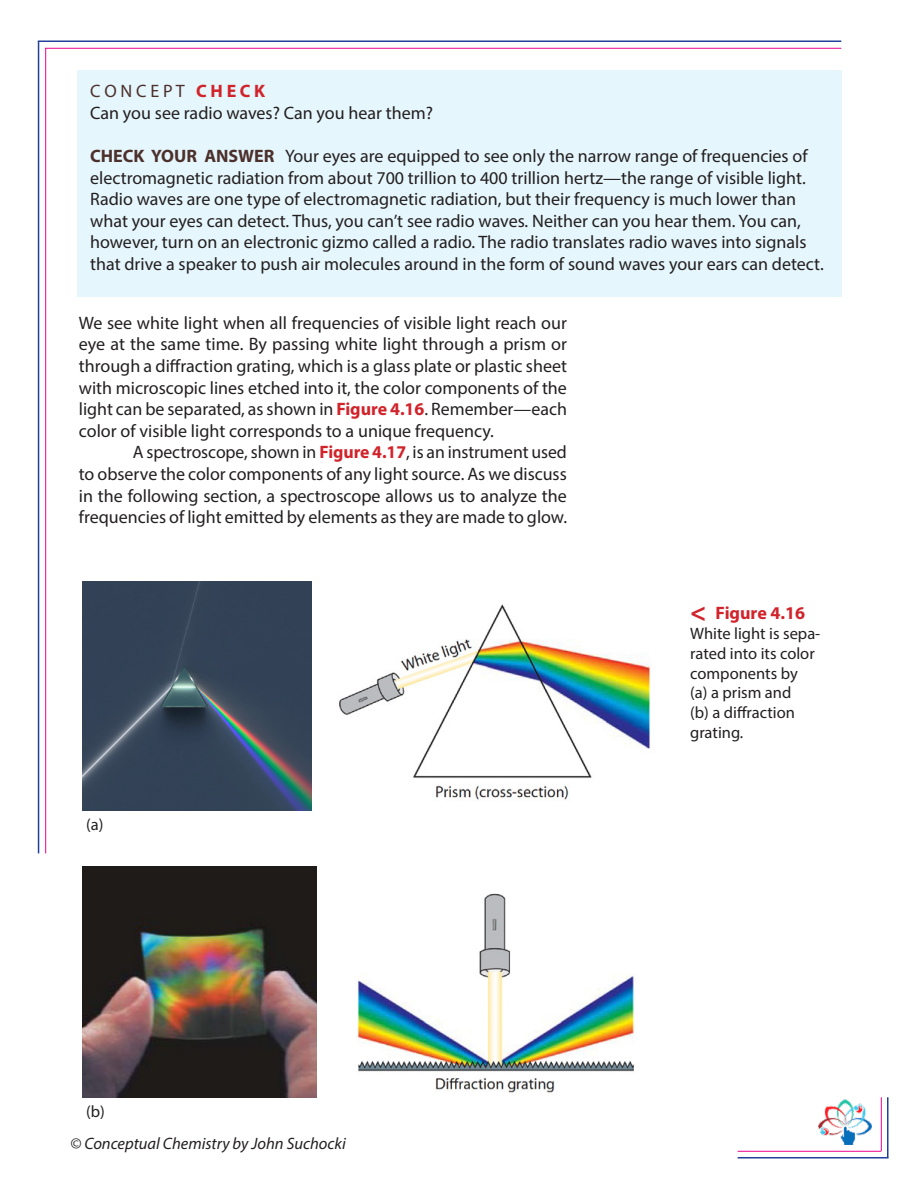
<style>
.page{position:relative;width:918px;height:1188px;background:#fff}
.page>*{position:absolute;margin:0;border:0;box-sizing:border-box;transform-origin:0 0}
.Concept_Check{font:18px/21.6px "Myriad Pro";color:#231f20;text-align:justify}
.Concept_Check-2{font:18px "Myriad Pro";color:#4c302c}
.t1{font:700 18px "Myriad Pro";color:#d1232a}
.t2{font:16.5px/19.8px "Myriad Pro";color:#231f20}
.t3{font:italic 16.5px "Myriad Pro";color:#231f20}
.s1{font-weight:700;color:#d1232a}
.s2{font-weight:700;color:#4c302c}
.s3{font-size:27px}
</style>
<div class="page">
<img style="left:818px;top:1099px;width:53px;height:45px">
<hr style="left:38px;top:41px;width:1px;height:812px;background:#223f99">
<hr style="left:38px;top:40px;width:803px;height:2px;background:#223f99">
<hr style="left:45px;top:48px;width:1px;height:805px;background:#ed028c">
<hr style="left:45px;top:48px;width:796px;height:1px;background:#ed028c">
<hr style="left:887px;top:1097px;width:2px;height:61px;background:#223f99">
<hr style="left:738px;top:1157px;width:151px;height:2px;background:#223f99">
<hr style="left:881px;top:1097px;width:1px;height:54px;background:#ed028c">
<hr style="left:738px;top:1151px;width:143px;height:1px;background:#ed028c">
<div style="left:77px;top:70px;width:764px;height:227px;background:#e5f6fc"></div>
<img style="left:83px;top:582px;width:229px;height:229px">
<img style="left:339px;top:604px;width:311px;height:196px">
<img style="left:82px;top:866px;width:234px;height:231px">
<img style="left:357px;top:893px;width:277px;height:200px">
<p class="Concept_Check-2" style="left:90px;top:80px;width:177px">C O N C E P T <span class="s1">C H E C K</span></p>
<p class="Concept_Check" style="left:90px;top:102px;width:345px">Can you see radio waves? Can you hear them?</p>
<p class="Concept_Check" style="left:90px;top:145px;width:735px;text-align:left"><span class="s2">CHECK YOUR ANSWER</span> Your eyes are equipped to see only the narrow range of frequencies of electromagnetic radiation from about 700 trillion to 400 trillion hertz—the range of visible light.<br>Radio waves are one type of electromagnetic radiation, but their frequency is much lower than what your eyes can detect. Thus, you can’t see radio waves. Neither can you hear them. You can, however, turn on an electronic gizmo called a radio. The radio translates radio waves into signals that drive a speaker to push air molecules around in the form of sound waves your ears can detect.</p>
<p class="Concept_Check" style="left:79px;top:312px;width:490px">We see white light when all frequencies of visible light reach our eye at the same time. By passing white light through a prism or through a diffraction grating, which is a glass plate or plastic sheet with microscopic lines etched into it, the color components of the light can be separated, as shown in <span class="s1">Figure 4.16</span>. Remember—each color of visible light corresponds to a unique frequency.</p>
<p class="Concept_Check" style="left:79px;top:441px;width:490px;text-indent:54px">A spectroscope, shown in <span class="s1">Figure 4.17</span>, is an instrument used to observe the color components of any light source. As we discuss in the following section, a spectroscope allows us to analyze the frequencies of light emitted by elements as they are made to glow.</p>
<p class="t2" style="left:86px;top:815px;width:19px">(a)</p>
<p class="t2" style="left:86px;top:1101px;width:20px">(b)</p>
<p class="t3" style="left:70px;top:1134px;width:277px">© Conceptual Chemistry by John Suchocki</p>
<p class="t1" style="left:690px;top:601px;width:116px"><span class="s3">&lt;</span> Figure 4.16</p>
<p class="t2" style="left:690px;top:623px;width:132px">White light is sepa&shy;rated into its color components by</p>
<p class="t2" style="left:690px;top:683px;width:103px">(a) a prism and</p>
<p class="t2" style="left:690px;top:702px;width:106px">(b) a diffraction grating.</p>
</div>
